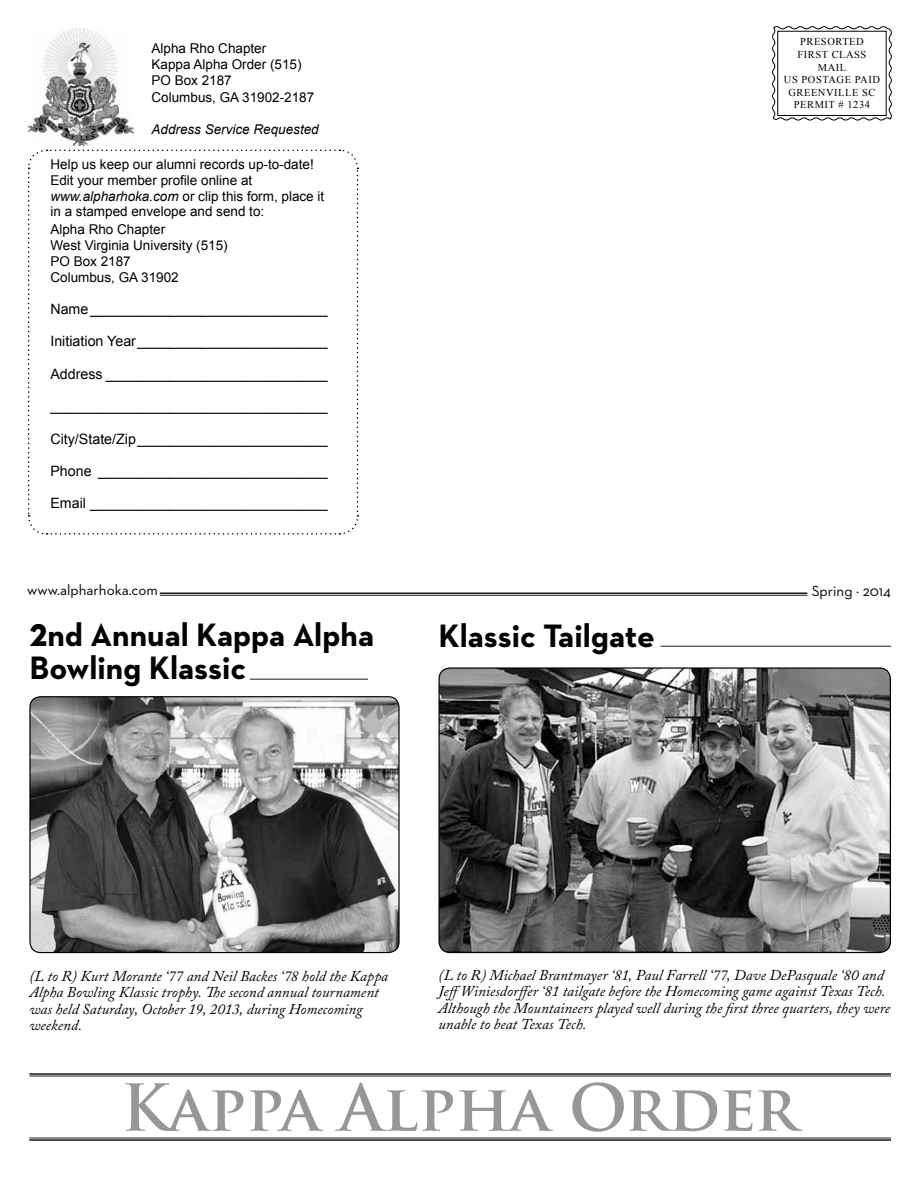
<style>
.page{position:relative;width:918px;height:1188px;background:#fff}
.page>*{position:absolute;margin:0;border:0;box-sizing:border-box;transform-origin:0 0}
.t1{font:700 63px "Trajan Pro";color:#95979a}
.t2{font:700 33px/33px "Neutraface 2 Text";color:#000}
.t3{font:italic 15px/16.5px "Adobe Caslon Pro";letter-spacing:.005em;color:#000}
.t4{font:15px "Neutraface 2 Text";color:#000}
.t5{font:14.25px "Arial";color:#000}
.t6{font:13.5px/15.8px "Arial";color:#000}
.t7{font:italic 13.5px "Arial";color:#000}
.t8{font:10.5px/12.6px "Times New Roman";letter-spacing:.05em;color:#000;text-align:center}
.s1{font-style:italic}
.s2{font-size:41.7px}
</style>
<div class="page">
<svg style="left:772px;top:26px;width:120px;height:95px"></svg>
<svg style="left:27px;top:149px;width:332px;height:386px"></svg>
<img style="left:27px;top:28px;width:107px;height:118px">
<hr style="left:160px;top:592px;width:647px;height:2px;background:#1a1a1a">
<hr style="left:160px;top:595px;width:647px;height:1px;background:#1a1a1a">
<hr style="left:29px;top:1073px;width:862px;height:2px;background:#1a1a1a">
<hr style="left:29px;top:1076px;width:862px;height:1px;background:#1a1a1a">
<hr style="left:29px;top:1139px;width:862px;height:2px;background:#1a1a1a">
<hr style="left:29px;top:1138px;width:862px;height:1px;background:#1a1a1a">
<img style="left:31px;top:698px;width:367px;height:255px">
<div style="left:29px;top:696px;width:371px;height:257px;border:1px solid #000;border-radius:11px"></div>
<img style="left:440px;top:669px;width:450px;height:284px">
<div style="left:438px;top:667px;width:453px;height:286px;border:1px solid #000;border-radius:11px"></div>
<hr style="left:660px;top:646px;width:231px;height:1px;background:#1a1a1a">
<hr style="left:250px;top:679px;width:118px;height:1px;background:#1a1a1a">
<p class="t6" style="left:152px;top:40px;width:164px;line-height:16.2px">Alpha Rho Chapter<br>Kappa Alpha Order (515)<br>PO Box 2187<br>Columbus, GA 31902-2187</p>
<p class="t7" style="left:152px;top:121px;width:169px">Address Service Requested</p>
<p class="t6" style="left:50px;top:157px;width:275px">Help us keep our alumni records up-to-date!<br>Edit your member profile online at <span class="s1">www.alpharhoka.com</span> or clip this form, place it in a stamped envelope and send to:</p>
<p class="t6" style="left:50px;top:222px;width:179px">Alpha Rho Chapter<br>West Virginia University (515)<br>PO Box 2187<br>Columbus, GA 31902</p>
<p class="t5" style="left:50px;top:300px;width:279px">Name______________________________</p>
<p class="t5" style="left:50px;top:332px;width:279px">Initiation Year________________________</p>
<p class="t5" style="left:50px;top:365px;width:279px">Address ____________________________</p>
<p class="t5" style="left:50px;top:397px;width:279px">___________________________________</p>
<p class="t5" style="left:50px;top:429px;width:279px">City/State/Zip________________________</p>
<p class="t5" style="left:50px;top:462px;width:279px">Phone _____________________________</p>
<p class="t5" style="left:50px;top:494px;width:279px">Email ______________________________</p>
<p class="t8" style="left:784px;top:36px;width:97px">PRESORTED<br>FIRST CLASS<br>MAIL<br>US POSTAGE PAID<br>GREENVILLE SC<br>PERMIT # 1234</p>
<p class="t4" style="left:27px;top:581px;width:132px">www.alpharhoka.com</p>
<p class="t4" style="left:812px;top:581px;width:81px">Spring · 2014</p>
<h2 class="t2" style="left:29px;top:618px;width:346px"><span class="s2">2</span>nd Annual Kappa Alpha<br>Bowling Klassic</h2>
<h2 class="t2" style="left:438px;top:619px;width:218px">Klassic Tailgate</h2>
<p class="t3" style="left:29px;top:967px;width:360px">(L to R) Kurt Morante ‘77 and Neil Backes ‘78 hold the Kappa Alpha Bowling Klassic trophy. The second annual tournament was held Saturday, October 19, 2013, during Homecoming weekend.</p>
<p class="t3" style="left:438px;top:966px;width:453px">(L to R) Michael Brantmayer ‘81, Paul Farrell ‘77, Dave DePasquale ‘80 and JeffWiniesdorffer ‘81 tailgate before the Homecoming game against Texas Tech.<br>Although the Mountaineers played well during the first three quarters, they were unable to beat Texas Tech.</p>
<h1 class="t1" style="left:121px;top:1069px;width:679px">Kappa Alpha Order</h1>
</div>
